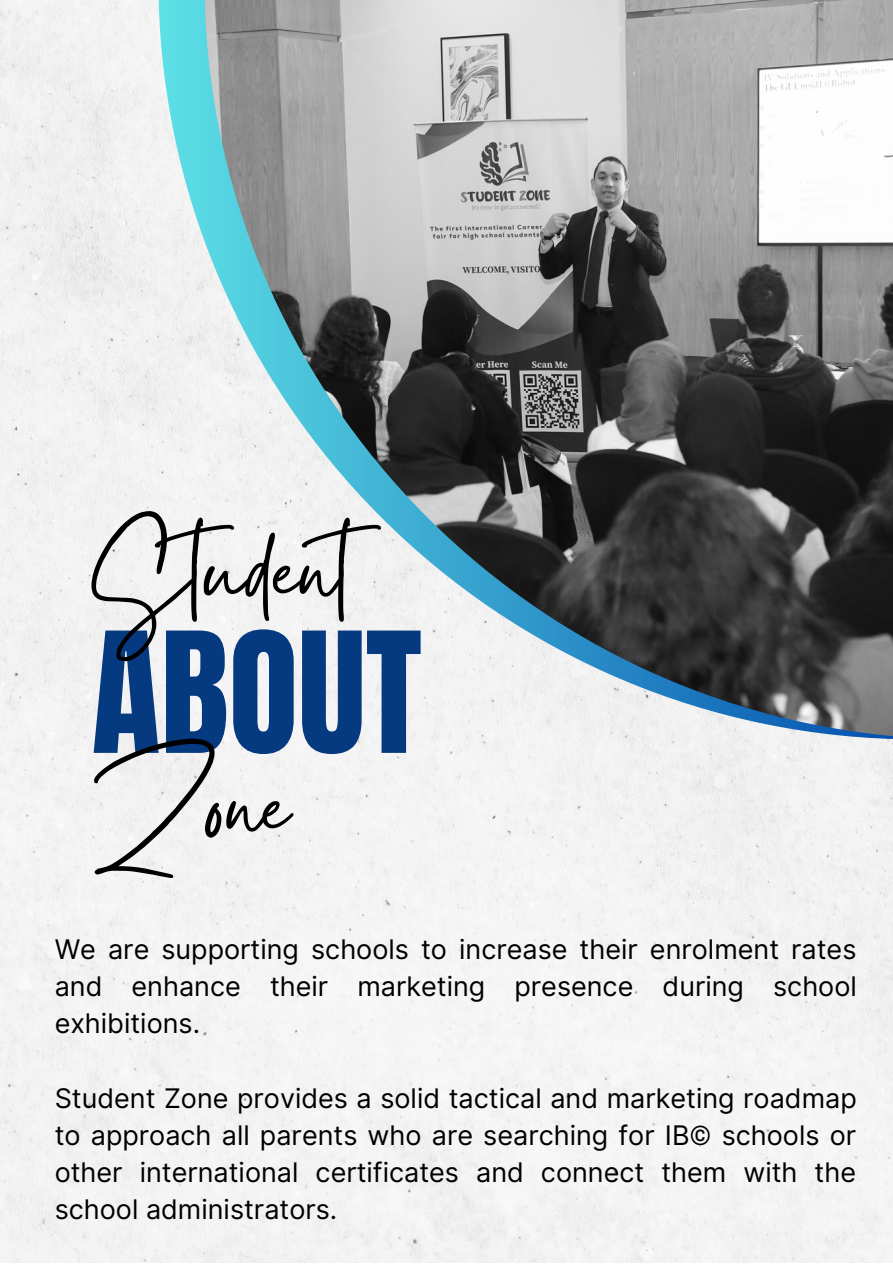
<style>
.page{position:relative;width:893px;height:1264px;background:#fff}
.page>*{position:absolute;margin:0;border:0;box-sizing:border-box;transform-origin:0 0}
.t1{font:142.35px "Anton";color:#053980}
.t2{font:122.85px "Gistesy";color:#000}
.t3{font:120.75px "Gistesy";color:#000}
.t4{font:27px/37px "Inter";color:#000;text-align:justify}
</style>
<div class="page">
<div style="left:0;top:0;width:892px;height:1262px;background:#f3f3f3"></div>
<svg style="left:158px;top:0;width:46px;height:739px;fill:#f2f2f2"></svg>
<img style="left:204px;top:0;width:688px;height:739px">
<p class="t2" style="left:91px;top:486px;width:326px">Student</p>
<p class="t1" style="left:91px;top:591px;width:332px">ABOUT</p>
<p class="t3" style="left:89px;top:722px;width:201px">Zone</p>
<p class="t4" style="left:55px;top:930px;width:803px">We are supporting schools to increase their enrolment rates and enhance their marketing presence during school exhibitions.</p>
<p class="t4" style="left:55px;top:1079px;width:803px">Student Zone provides a solid tactical and marketing roadmap to approach all parents who are searching for IB© schools or other international certificates and connect them with the school administrators.</p>
</div>
